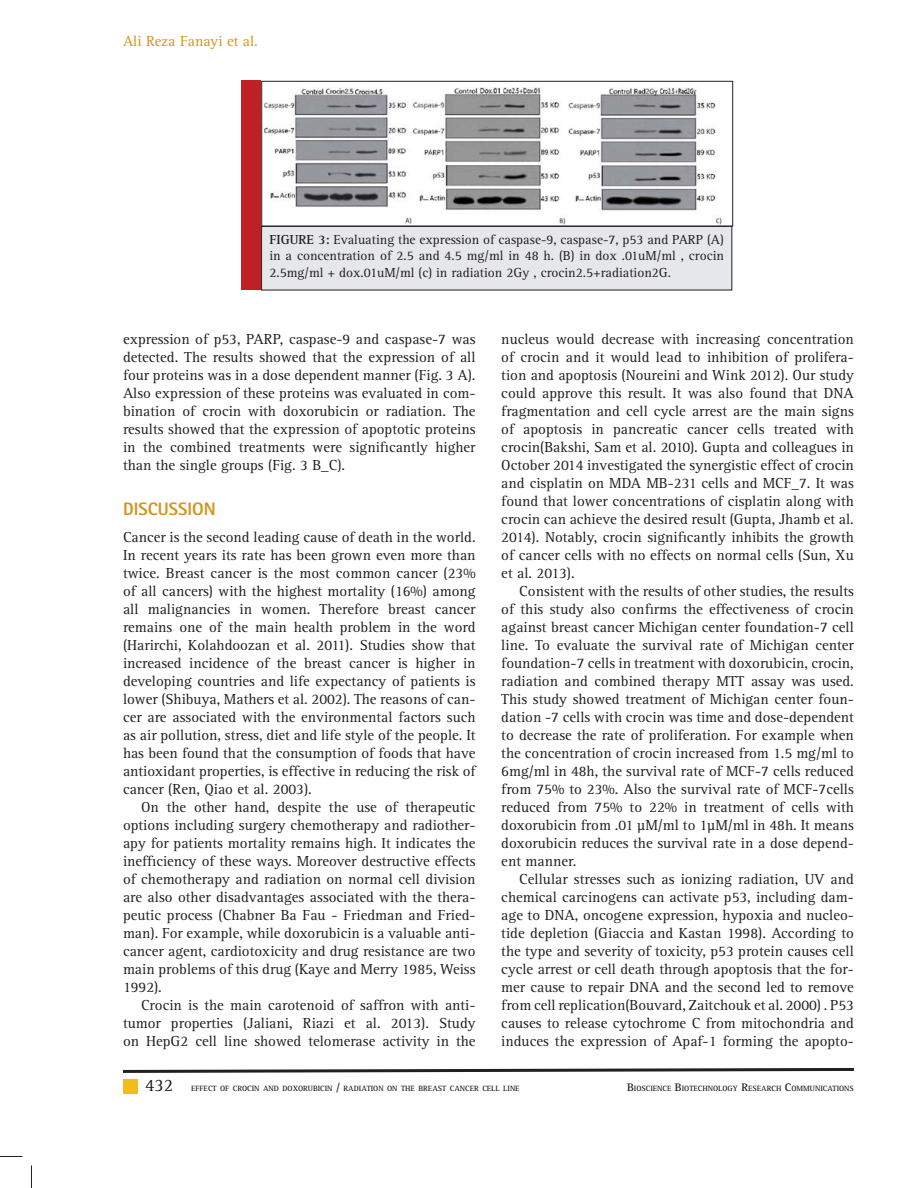
<style>
.page{position:relative;width:918px;height:1188px;background:#fff}
.page>*{position:absolute;margin:0;border:0;box-sizing:border-box;transform-origin:0 0}
.t1{font:800 18px "Rotis Sans Serif Std";color:#d6931d}
.t2{font:18px "Rotis Serif Std";color:#231f20}
.t3{font:15px/18px "Rotis Serif Std";color:#231f20;text-align:justify}
.t4{font:15px "Rotis Serif Std";color:#d6931d}
.t5{font:13.5px/16.5px "Rotis Serif Std";color:#231f20;text-align:justify}
.t6{font:700 7.8px "Rotis Serif Std";color:#231f20}
.s1{font-weight:700}
.s2{font-size:11.25px}
</style>
<div class="page">
<div style="left:123px;top:1079px;width:15px;height:15px;background:#f0bd1b"></div>
<svg style="left:123px;top:1067px;width:731px;height:6px"></svg>
<img style="left:263px;top:87px;width:459px;height:137px">
<div style="left:261px;top:81px;width:472px;height:145px;border:1px solid #231f20"></div>
<div style="left:262px;top:226px;width:470px;height:64px;background:#e6e7e8"></div>
<div style="left:261px;top:226px;width:471px;height:64px;border:1px solid #231f20"></div>
<div style="left:242px;top:81px;width:19px;height:209px;background:#bf2026"></div>
<svg style="left:0;top:1156px;width:22px;height:1px"></svg>
<svg style="left:31px;top:1166px;width:1px;height:22px"></svg>
<p class="t4" style="left:123px;top:35px;width:136px">Ali Reza Fanayi et al.</p>
<p class="t5" style="left:269px;top:232px;width:456px"><span class="s1">FIGURE 3:</span> Evaluating the expression of caspase-9, caspase-7, p53 and PARP (A) in a concentration of 2.5 and 4.5 mg/ml in 48 h. (B) in dox .01uM/ml , crocin 2.5mg/ml + dox.01uM/ml (c) in radiation 2Gy , crocin2.5+radiation2G.</p>
<p class="t3" style="left:123px;top:331px;width:354px">expression of p53, PARP, caspase-9 and caspase-7 was detected. The results showed that the expression of all four proteins was in a dose dependent manner (Fig. 3 A).<br>Also expression of these proteins was evaluated in com&shy;bination of crocin with doxorubicin or radiation. The results showed that the expression of apoptotic proteins in the combined treatments were significantly higher than the single groups (Fig. 3 B_C).</p>
<p class="t1" style="left:123px;top:502px;width:94px">DISCUSSION</p>
<p class="t3" style="left:123px;top:529px;width:354px">Cancer is the second leading cause of death in the world.</p>
<p class="t3" style="left:123px;top:547px;width:354px">In recent years its rate has been grown even more than</p>
<p class="t3" style="left:123px;top:565px;width:354px">twice. Breast cancer is the most common cancer (23%</p>
<p class="t3" style="left:123px;top:583px;width:354px">of all cancers) with the highest mortality (16%) among</p>
<p class="t3" style="left:123px;top:601px;width:354px">all malignancies in women. Therefore breast cancer</p>
<p class="t3" style="left:123px;top:619px;width:354px">remains one of the main health problem in the word</p>
<p class="t3" style="left:123px;top:637px;width:354px">(Harirchi, Kolahdoozan et al. 2011). Studies show that</p>
<p class="t3" style="left:123px;top:655px;width:354px">increased incidence of the breast cancer is higher in</p>
<p class="t3" style="left:123px;top:673px;width:354px">developing countries and life expectancy of patients is</p>
<p class="t3" style="left:123px;top:691px;width:354px">lower (Shibuya, Mathers et al. 2002). The reasons of can-</p>
<p class="t3" style="left:123px;top:709px;width:354px">cer are associated with the environmental factors such</p>
<p class="t3" style="left:123px;top:727px;width:354px">as air pollution, stress, diet and life style of the people. It</p>
<p class="t3" style="left:123px;top:745px;width:354px">has been found that the consumption of foods that have</p>
<p class="t3" style="left:123px;top:763px;width:354px">antioxidant properties, is effective in reducing the risk of</p>
<p class="t3" style="left:123px;top:781px;width:190px">cancer (Ren, Qiao et al. 2003).</p>
<p class="t3" style="left:141px;top:799px;width:336px">On the other hand, despite the use of therapeutic</p>
<p class="t3" style="left:123px;top:817px;width:354px">options including surgery chemotherapy and radiother-</p>
<p class="t3" style="left:123px;top:835px;width:354px">apy for patients mortality remains high. It indicates the</p>
<p class="t3" style="left:123px;top:853px;width:354px">inefficiency of these ways. Moreover destructive effects</p>
<p class="t3" style="left:123px;top:871px;width:354px">of chemotherapy and radiation on normal cell division</p>
<p class="t3" style="left:123px;top:889px;width:354px">are also other disadvantages associated with the thera-</p>
<p class="t3" style="left:123px;top:907px;width:354px">peutic process (Chabner Ba Fau - Friedman and Fried-</p>
<p class="t3" style="left:123px;top:925px;width:354px">man). For example, while doxorubicin is a valuable anti-</p>
<p class="t3" style="left:123px;top:943px;width:354px">cancer agent, cardiotoxicity and drug resistance are two</p>
<p class="t3" style="left:123px;top:961px;width:354px">main problems of this drug (Kaye and Merry 1985, Weiss</p>
<p class="t3" style="left:123px;top:979px;width:40px">1992).</p>
<p class="t3" style="left:141px;top:997px;width:336px">Crocin is the main carotenoid of saffron with anti-</p>
<p class="t3" style="left:123px;top:1015px;width:354px">tumor properties (Jaliani, Riazi et al. 2013). Study</p>
<p class="t3" style="left:123px;top:1033px;width:354px">on HepG2 cell line showed telomerase activity in the</p>
<p class="t3" style="left:501px;top:331px;width:354px">nucleus would decrease with increasing concentration</p>
<p class="t3" style="left:501px;top:349px;width:354px">of crocin and it would lead to inhibition of prolifera-</p>
<p class="t3" style="left:501px;top:367px;width:354px">tion and apoptosis (Noureini and Wink 2012). Our study</p>
<p class="t3" style="left:501px;top:385px;width:354px">could approve this result. It was also found that DNA</p>
<p class="t3" style="left:501px;top:403px;width:354px">fragmentation and cell cycle arrest are the main signs</p>
<p class="t3" style="left:501px;top:421px;width:354px">of apoptosis in pancreatic cancer cells treated with</p>
<p class="t3" style="left:501px;top:439px;width:354px">crocin(Bakshi, Sam et al. 2010). Gupta and colleagues in</p>
<p class="t3" style="left:501px;top:457px;width:354px">October 2014 investigated the synergistic effect of crocin</p>
<p class="t3" style="left:501px;top:475px;width:354px">and cisplatin on MDA MB-231 cells and MCF_7. It was</p>
<p class="t3" style="left:501px;top:493px;width:354px">found that lower concentrations of cisplatin along with</p>
<p class="t3" style="left:501px;top:511px;width:354px">crocin can achieve the desired result (Gupta, Jhamb et al.</p>
<p class="t3" style="left:501px;top:529px;width:354px">2014). Notably, crocin significantly inhibits the growth</p>
<p class="t3" style="left:501px;top:547px;width:354px">of cancer cells with no effects on normal cells (Sun, Xu</p>
<p class="t3" style="left:501px;top:565px;width:75px">et al. 2013).</p>
<p class="t3" style="left:519px;top:583px;width:336px">Consistent with the results of other studies, the results</p>
<p class="t3" style="left:501px;top:601px;width:354px">of this study also confirms the effectiveness of crocin</p>
<p class="t3" style="left:501px;top:619px;width:354px">against breast cancer Michigan center foundation-7 cell</p>
<p class="t3" style="left:501px;top:637px;width:354px">line. To evaluate the survival rate of Michigan center</p>
<p class="t3" style="left:501px;top:655px;width:354px">foundation-7 cells in treatment with doxorubicin, crocin,</p>
<p class="t3" style="left:501px;top:673px;width:354px">radiation and combined therapy MTT assay was used.</p>
<p class="t3" style="left:501px;top:691px;width:354px">This study showed treatment of Michigan center foun-</p>
<p class="t3" style="left:501px;top:709px;width:354px">dation -7 cells with crocin was time and dose-dependent</p>
<p class="t3" style="left:501px;top:727px;width:354px">to decrease the rate of proliferation. For example when</p>
<p class="t3" style="left:501px;top:745px;width:354px">the concentration of crocin increased from 1.5 mg/ml to</p>
<p class="t3" style="left:501px;top:763px;width:354px">6mg/ml in 48h, the survival rate of MCF-7 cells reduced</p>
<p class="t3" style="left:501px;top:781px;width:354px">from 75% to 23%. Also the survival rate of MCF-7cells</p>
<p class="t3" style="left:501px;top:799px;width:354px">reduced from 75% to 22% in treatment of cells with</p>
<p class="t3" style="left:501px;top:817px;width:354px">doxorubicin from .01 μM/ml to 1μM/ml in 48h. It means</p>
<p class="t3" style="left:501px;top:835px;width:354px">doxorubicin reduces the survival rate in a dose depend-</p>
<p class="t3" style="left:501px;top:853px;width:77px">ent manner.</p>
<p class="t3" style="left:519px;top:871px;width:336px">Cellular stresses such as ionizing radiation, UV and</p>
<p class="t3" style="left:501px;top:889px;width:354px">chemical carcinogens can activate p53, including dam-</p>
<p class="t3" style="left:501px;top:907px;width:354px">age to DNA, oncogene expression, hypoxia and nucleo-</p>
<p class="t3" style="left:501px;top:925px;width:354px">tide depletion (Giaccia and Kastan 1998). According to</p>
<p class="t3" style="left:501px;top:943px;width:354px">the type and severity of toxicity, p53 protein causes cell</p>
<p class="t3" style="left:501px;top:961px;width:354px">cycle arrest or cell death through apoptosis that the for-</p>
<p class="t3" style="left:501px;top:979px;width:354px">mer cause to repair DNA and the second led to remove</p>
<p class="t3" style="left:501px;top:997px;width:354px">from cell replication(Bouvard, Zaitchouk et al. 2000) . P53</p>
<p class="t3" style="left:501px;top:1015px;width:354px">causes to release cytochrome C from mitochondria and</p>
<p class="t3" style="left:501px;top:1033px;width:354px">induces the expression of Apaf-1 forming the apopto-</p>
<p class="t2" style="left:145px;top:1078px;width:30px">432</p>
<p class="t6" style="left:191px;top:1085px;width:330px">EFFECT OF CROCIN AND DOXORUBICIN <span class="s2">/</span> RADIATION ON THE BREAST CANCER CELL LINE</p>
<p class="t6" style="left:627px;top:1085px;width:228px"><span class="s2">B</span>IOSCIENCE <span class="s2">B</span>IOTECHNOLOGY <span class="s2">R</span>ESEARCH <span class="s2">C</span>OMMUNICATIONS</p>
</div>
